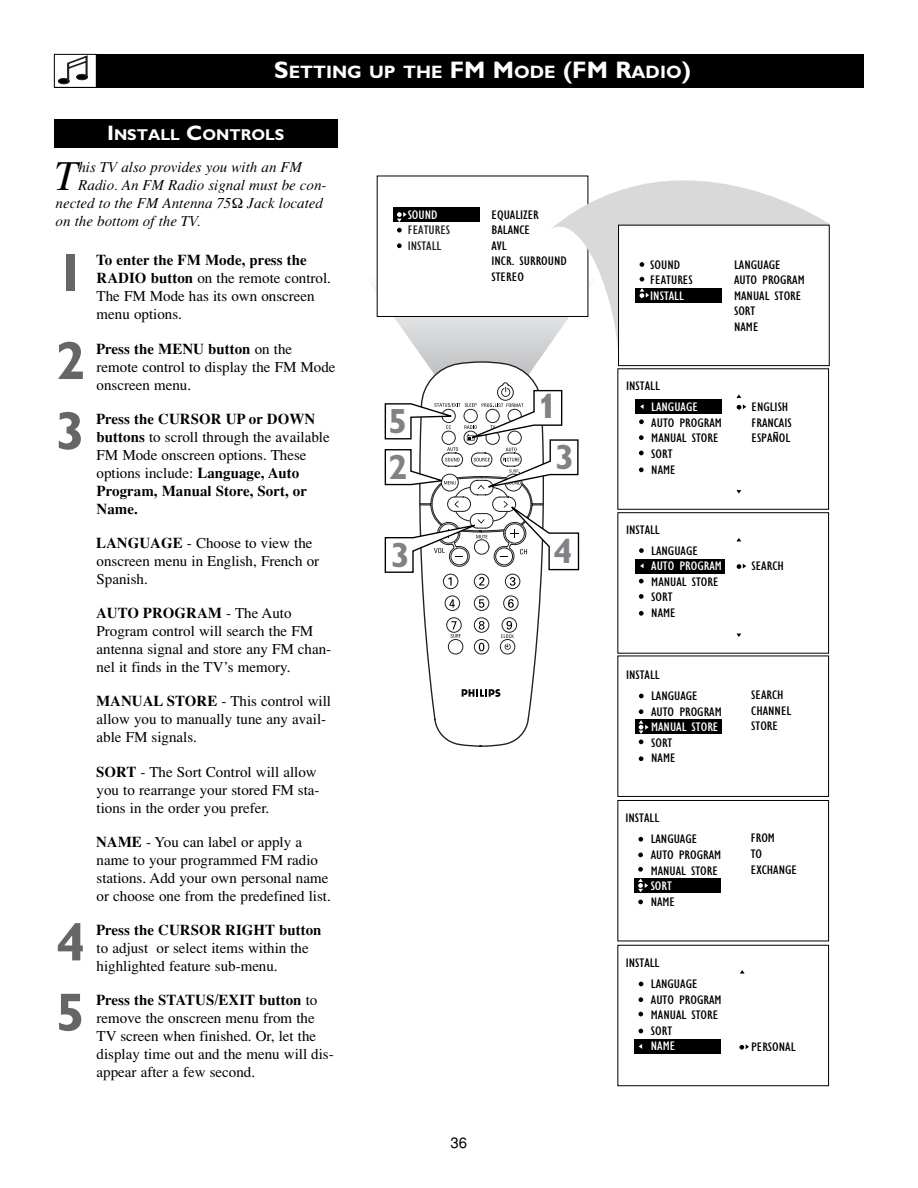
<style>
.page{position:relative;width:918px;height:1188px;background:#fff}
.page>*{position:absolute;margin:0;border:0;box-sizing:border-box;transform-origin:0 0}
.t1{font:700 54px "Gill Sans";color:#666}
.t2{font:italic 42.15px "Times";color:#000}
.t3{font:700 35.1px "Gill Alt One";color:#808285}
.t4{font:700 18px "Gill Sans";color:#fff}
.t5{font:700 15.75px "Gill Sans";color:#fff}
.t6{font:15px/18px "Times";color:#000}
.t7{font:700 15px/18px "Times";color:#000}
.t8{font:italic 15px "Times";color:#000}
.t9{font:15px "Helvetica";color:#000}
.t10{font:condensed 12.75px/15.6px "Gill Sans";color:#000;scale:1.2 1}
.t11{font:condensed 12.75px "Gill Sans";color:#fff;scale:1.2 1}
.t12{font:condensed 12.75px/15.6px "Gill Sans";color:#231f20;scale:1.2 1}
.s1{font-size:24px}
.s2{font-size:21px}
.s3{font-weight:700}
.s4{font-weight:400}
</style>
<div class="page">
<div style="left:54px;top:54px;width:810px;height:34px;background:#000"></div>
<div style="left:54px;top:119px;width:284px;height:29px;background:#000"></div>
<div style="left:55px;top:55px;width:41px;height:32px;background:#fff"></div>
<svg style="left:58px;top:78px;width:12px;height:6px"></svg>
<svg style="left:66px;top:56px;width:22px;height:27px"></svg>
<div style="left:54px;top:54px;width:43px;height:34px;border:1px solid #000"></div>
<svg style="left:427px;top:654px;width:110px;height:93px"></svg>
<svg style="left:462px;top:689px;width:38px;height:8px"></svg>
<svg style="left:550px;top:175px;width:280px;height:173px;fill:#d9d9d9"></svg>
<div style="left:618px;top:225px;width:212px;height:141px;background:#fff;border:1px solid #000"></div>
<div style="left:617px;top:368px;width:212px;height:142px;background:#fff;border:1px solid #000"></div>
<div style="left:617px;top:512px;width:212px;height:142px;background:#fff;border:1px solid #000"></div>
<div style="left:617px;top:655px;width:212px;height:142px;background:#fff;border:1px solid #000"></div>
<div style="left:617px;top:800px;width:212px;height:141px;background:#fff;border:1px solid #000"></div>
<div style="left:617px;top:945px;width:212px;height:141px;background:#fff;border:1px solid #000"></div>
<div style="left:393px;top:207px;width:86px;height:15px;background:#000"></div>
<svg style="left:397px;top:212px;width:10px;height:10px"></svg>
<svg style="left:397px;top:228px;width:5px;height:5px"></svg>
<svg style="left:397px;top:243px;width:5px;height:5px"></svg>
<div style="left:636px;top:288px;width:86px;height:15px;background:#000"></div>
<svg style="left:640px;top:262px;width:4px;height:5px"></svg>
<svg style="left:640px;top:277px;width:4px;height:5px"></svg>
<svg style="left:640px;top:288px;width:9px;height:10px"></svg>
<div style="left:635px;top:399px;width:86px;height:15px;background:#000"></div>
<svg style="left:640px;top:404px;width:4px;height:5px"></svg>
<svg style="left:639px;top:419px;width:5px;height:5px"></svg>
<svg style="left:639px;top:435px;width:5px;height:5px"></svg>
<svg style="left:639px;top:451px;width:5px;height:4px"></svg>
<svg style="left:639px;top:467px;width:5px;height:5px"></svg>
<svg style="left:736px;top:490px;width:5px;height:4px"></svg>
<svg style="left:737px;top:404px;width:9px;height:6px"></svg>
<div style="left:635px;top:559px;width:89px;height:15px;background:#000"></div>
<svg style="left:639px;top:548px;width:5px;height:5px"></svg>
<svg style="left:640px;top:563px;width:4px;height:5px"></svg>
<svg style="left:639px;top:579px;width:5px;height:4px"></svg>
<svg style="left:639px;top:594px;width:5px;height:5px"></svg>
<svg style="left:639px;top:611px;width:5px;height:5px"></svg>
<svg style="left:737px;top:564px;width:9px;height:5px"></svg>
<div style="left:635px;top:720px;width:86px;height:14px;background:#000"></div>
<svg style="left:639px;top:694px;width:5px;height:4px"></svg>
<svg style="left:639px;top:709px;width:4px;height:5px"></svg>
<svg style="left:639px;top:740px;width:4px;height:4px"></svg>
<svg style="left:639px;top:756px;width:4px;height:5px"></svg>
<svg style="left:639px;top:720px;width:10px;height:14px"></svg>
<div style="left:635px;top:878px;width:86px;height:15px;background:#000"></div>
<svg style="left:638px;top:837px;width:5px;height:5px"></svg>
<svg style="left:638px;top:853px;width:5px;height:4px"></svg>
<svg style="left:638px;top:900px;width:5px;height:4px"></svg>
<svg style="left:638px;top:879px;width:10px;height:13px"></svg>
<svg style="left:638px;top:867px;width:5px;height:5px"></svg>
<div style="left:635px;top:1039px;width:86px;height:15px;background:#000"></div>
<svg style="left:639px;top:982px;width:4px;height:4px"></svg>
<svg style="left:638px;top:997px;width:5px;height:5px"></svg>
<svg style="left:638px;top:1029px;width:5px;height:4px"></svg>
<svg style="left:638px;top:1012px;width:5px;height:4px"></svg>
<svg style="left:739px;top:1044px;width:10px;height:6px"></svg>
<svg style="left:740px;top:970px;width:5px;height:4px"></svg>
<svg style="left:373px;top:277px;width:224px;height:377px"></svg>
<p class="t4" style="left:274px;top:66px;width:418px"><span class="s1">S</span>ETTING UP THE <span class="s1">FM M</span>ODE <span class="s1">(FM R</span>ADIO<span class="s1">)</span></p>
<p class="t5" style="left:107px;top:129px;width:179px"><span class="s2">I</span>NSTALL <span class="s2">C</span>ONTROLS</p>
<h2 class="t2" style="left:55px;top:160px;width:25px">T</h2>
<p class="t8" style="left:78px;top:161px;width:225px">his TV also provides you with an FM</p>
<p class="t8" style="left:78px;top:179px;width:250px">Radio. An FM Radio signal must be con-</p>
<p class="t8" style="left:56px;top:197px;width:269px">nected to the FM Antenna 75 Jack located</p>
<p class="t8" style="left:56px;top:215px;width:146px">on the bottom of the TV.</p>
<h1 class="t1" style="left:56px;top:254px;width:31px">1</h1>
<p class="t6" style="left:96px;top:253px;width:236px"><span class="s3">To enter the FM Mode, press the<br>RADIO button</span> on the remote control.<br>The FM Mode has its own onscreen menu options.</p>
<h1 class="t1" style="left:56px;top:342px;width:31px">2</h1>
<p class="t6" style="left:96px;top:341px;width:241px"><span class="s3">Press the MENU button</span> on the remote control to display the FM Mode onscreen menu.</p>
<h1 class="t1" style="left:56px;top:412px;width:31px">3</h1>
<p class="t7" style="left:96px;top:411px;width:235px">Press the CURSOR UP or DOWN buttons <span class="s4">to scroll through the available<br>FM Mode onscreen options. These options include:</span> Language, Auto<br>Program, Manual Store, Sort, or<br>Name.</p>
<p class="t6" style="left:96px;top:535px;width:225px"><span class="s3">LANGUAGE</span> - Choose to view the onscreen menu in English, French or<br>Spanish.</p>
<p class="t6" style="left:96px;top:606px;width:237px"><span class="s3">AUTO PROGRAM</span> - The Auto<br>Program control will search the FM antenna signal and store any FM chan&shy;nel it finds in the TV’s memory.</p>
<p class="t6" style="left:96px;top:694px;width:237px"><span class="s3">MANUAL STORE</span> - This control will allow you to manually tune any avail&shy;able FM signals.</p>
<p class="t6" style="left:96px;top:764px;width:225px"><span class="s3">SORT</span> - The Sort Control will allow you to rearrange your stored FM sta&shy;tions in the order you prefer.</p>
<p class="t6" style="left:96px;top:834px;width:236px"><span class="s3">NAME</span> - You can label or apply a name to your programmed FM radio stations. Add your own personal name or choose one from the predefined list.</p>
<h1 class="t1" style="left:56px;top:924px;width:31px">4</h1>
<p class="t7" style="left:96px;top:922px;width:227px">Press the CURSOR RIGHT button</p>
<p class="t6" style="left:97px;top:940px;width:214px">to adjust or select items within the highlighted feature sub-menu.</p>
<h1 class="t1" style="left:56px;top:994px;width:31px">5</h1>
<p class="t6" style="left:96px;top:993px;width:239px"><span class="s3">Press the STATUS/EXIT button</span> to remove the onscreen menu from the<br>TV screen when finished. Or, let the display time out and the menu will dis&shy;appear after a few second.</p>
<p class="t11" style="left:408px;top:210px;width:26px">SOUND</p>
<p class="t12" style="left:408px;top:224px;width:37px">FEATURES<br>INSTALL</p>
<p class="t10" style="left:492px;top:208px;width:64px">EQUALIZER<br>BALANCE<br>AVL<br>INCR. SURROUND<br>STEREO</p>
<h3 class="t3" style="left:388px;top:408px;width:21px">5</h3>
<h3 class="t3" style="left:388px;top:454px;width:21px">2</h3>
<h3 class="t3" style="left:538px;top:393px;width:21px">1</h3>
<h3 class="t3" style="left:555px;top:444px;width:21px">3</h3>
<h3 class="t3" style="left:391px;top:542px;width:21px">3</h3>
<h3 class="t3" style="left:553px;top:538px;width:21px">4</h3>
<p class="t9" style="left:451px;top:1137px;width:18px">36</p>
<p class="t10" style="left:650px;top:258px;width:37px">SOUND<br>FEATURES</p>
<p class="t11" style="left:650px;top:291px;width:30px">INSTALL</p>
<p class="t10" style="left:734px;top:258px;width:60px">LANGUAGE<br>AUTO PROGRAM<br>MANUAL STORE<br>SORT<br>NAME</p>
<p class="t10" style="left:626px;top:379px;width:30px">INSTALL</p>
<p class="t11" style="left:651px;top:403px;width:40px">LANGUAGE</p>
<p class="t10" style="left:651px;top:416px;width:60px">AUTO PROGRAM<br>MANUAL STORE<br>SORT<br>NAME</p>
<p class="t10" style="left:751px;top:401px;width:35px">ENGLISH<br>FRANCAIS<br>ESPANOL</p>
<p class="t10" style="left:773px;top:429px;width:6px">˜</p>
<p class="t10" style="left:626px;top:523px;width:30px">INSTALL</p>
<p class="t10" style="left:651px;top:544px;width:40px">LANGUAGE</p>
<p class="t11" style="left:651px;top:562px;width:60px">AUTO PROGRAM</p>
<p class="t10" style="left:651px;top:575px;width:58px">MANUAL STORE<br>SORT<br>NAME</p>
<p class="t10" style="left:751px;top:560px;width:29px">SEARCH</p>
<p class="t10" style="left:626px;top:668px;width:30px">INSTALL</p>
<p class="t10" style="left:651px;top:690px;width:60px">LANGUAGE<br>AUTO PROGRAM</p>
<p class="t11" style="left:651px;top:723px;width:58px">MANUAL STORE</p>
<p class="t10" style="left:651px;top:736px;width:22px">SORT<br>NAME</p>
<p class="t10" style="left:626px;top:812px;width:30px">INSTALL</p>
<p class="t10" style="left:651px;top:833px;width:60px">LANGUAGE<br>AUTO PROGRAM<br>MANUAL STORE</p>
<p class="t11" style="left:651px;top:881px;width:19px">SORT</p>
<p class="t10" style="left:651px;top:895px;width:22px">NAME</p>
<p class="t10" style="left:626px;top:956px;width:30px">INSTALL</p>
<p class="t10" style="left:751px;top:689px;width:35px">SEARCH<br>CHANNEL<br>STORE</p>
<p class="t10" style="left:751px;top:832px;width:40px">FROM<br>TO<br>EXCHANGE</p>
<p class="t10" style="left:651px;top:978px;width:60px">LANGUAGE<br>AUTO PROGRAM<br>MANUAL STORE<br>SORT</p>
<p class="t11" style="left:651px;top:1042px;width:22px">NAME</p>
<p class="t10" style="left:751px;top:1040px;width:39px">PERSONAL</p>
</div>
